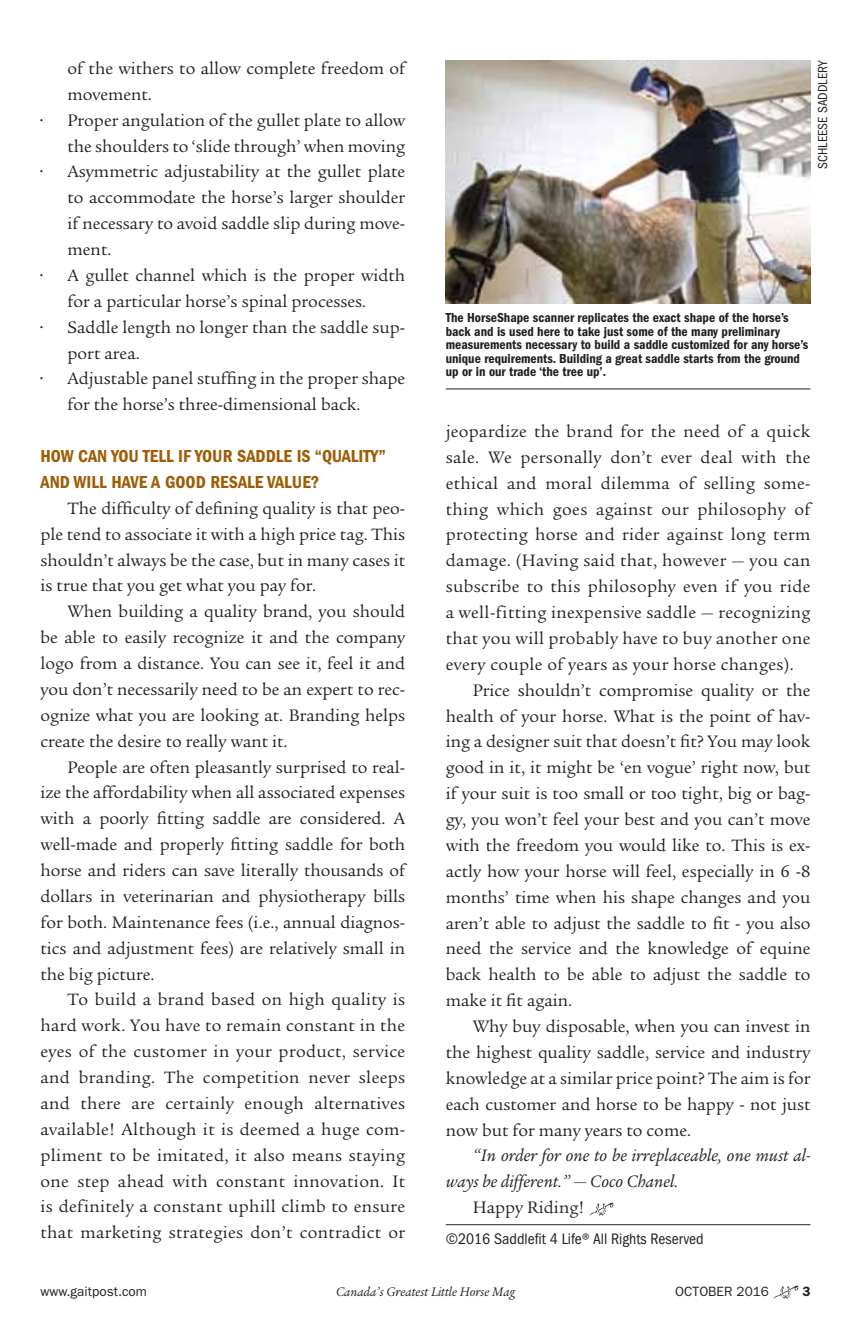
<style>
.page{position:relative;width:851px;height:1337px;background:#fff}
.page>*{position:absolute;margin:0;border:0;box-sizing:border-box;transform-origin:0 0}
.t1{font:18px/25.9px "Legacy Serif";color:#231f20}
.t2{font:18px "Legacy Serif";letter-spacing:.02em;color:#231f20}
.t3{font:italic 18px "Legacy Serif";color:#231f20}
.t4{font:600 condensed 18px "Franklin Gothic";color:#9d5d07}
.t5{font:condensed 15.75px "Franklin Gothic";color:#231f20}
.t6{font:600 condensed 13.5px/13.5px "Franklin Gothic";color:#231f20}
.t7{font:italic 13.5px "Legacy Serif";color:#231f20}
.t8{font:13.5px "Franklin Gothic";color:#231f20}
.t9{font:condensed 13.5px "Franklin Gothic";color:#231f20}
.t10{font:600 13.5px "Franklin Gothic";color:#231f20}
</style>
<div class="page">
<img style="left:774px;top:1285px;width:24px;height:14px">
<hr style="left:446px;top:1224px;width:364px;height:1px;background:#231f20">
<img style="left:589px;top:1202px;width:24px;height:14px">
<img style="left:446px;top:61px;width:364px;height:242px">
<hr style="left:446px;top:388px;width:364px;height:1px;background:#231f20">
<p class="t1" style="left:68px;top:55px;width:339px">of the withers to allow complete freedom of movement.</p>
<p class="t1" style="left:40px;top:107px;width:366px;text-align:right">• Proper angulation of the gullet plate to allow the shoulders to ‘slide through’ when moving</p>
<p class="t1" style="left:68px;top:159px;width:339px;text-align:justify;text-indent:-27px">• Asymmetric adjustability at the gullet plate to accommodate the horse’s larger shoulder if necessary to avoid saddle slip during move&shy;ment.</p>
<p class="t1" style="left:68px;top:262px;width:339px;text-indent:-27px">• A gullet channel which is the proper width for a particular horse’s spinal processes.</p>
<p class="t1" style="left:68px;top:314px;width:339px;text-indent:-27px">• Saddle length no longer than the saddle sup&shy;port area.</p>
<p class="t1" style="left:68px;top:366px;width:339px;text-indent:-27px">• Adjustable panel stuffing in the proper shape for the horse’s three-dimensional back.</p>
<p class="t4" style="left:40px;top:446px;width:347px">How can you tell if your saddle is “quality”</p>
<p class="t4" style="left:40px;top:472px;width:280px">and will have a good resale value?</p>
<p class="t1" style="left:68px;top:495px;width:339px">The difficulty of defining quality is that peo-</p>
<p class="t1" style="left:40px;top:521px;width:366px">ple tend to associate it with a high price tag. This</p>
<p class="t1" style="left:40px;top:547px;width:366px">shouldn’t always be the case, but in many cases it</p>
<p class="t1" style="left:40px;top:573px;width:277px">is true that you get what you pay for.</p>
<p class="t1" style="left:68px;top:599px;width:339px">When building a quality brand, you should</p>
<p class="t1" style="left:40px;top:625px;width:366px">be able to easily recognize it and the company</p>
<p class="t1" style="left:40px;top:650px;width:366px">logo from a distance. You can see it, feel it and</p>
<p class="t1" style="left:40px;top:676px;width:366px">you don’t necessarily need to be an expert to rec-</p>
<p class="t1" style="left:40px;top:702px;width:366px">ognize what you are looking at. Branding helps</p>
<p class="t1" style="left:40px;top:728px;width:248px">create the desire to really want it.</p>
<p class="t1" style="left:68px;top:754px;width:339px">People are often pleasantly surprised to real-</p>
<p class="t1" style="left:40px;top:780px;width:366px">ize the affordability when all associated expenses</p>
<p class="t1" style="left:40px;top:806px;width:366px">with a poorly fitting saddle are considered. A</p>
<p class="t1" style="left:40px;top:831px;width:366px">well-made and properly fitting saddle for both</p>
<p class="t1" style="left:40px;top:857px;width:366px">horse and riders can save literally thousands of</p>
<p class="t1" style="left:40px;top:883px;width:366px">dollars in veterinarian and physiotherapy bills</p>
<p class="t1" style="left:40px;top:909px;width:366px">for both. Maintenance fees (i.e., annual diagnos-</p>
<p class="t1" style="left:40px;top:935px;width:366px">tics and adjustment fees) are relatively small in</p>
<p class="t1" style="left:40px;top:961px;width:116px">the big picture.</p>
<p class="t2" style="left:68px;top:989px;width:339px">To build a brand based on high quality is</p>
<p class="t2" style="left:40px;top:1015px;width:366px">hard work. You have to remain constant in the</p>
<p class="t2" style="left:40px;top:1041px;width:366px">eyes of the customer in your product, service</p>
<p class="t2" style="left:40px;top:1067px;width:366px">and branding. The competition never sleeps</p>
<p class="t2" style="left:40px;top:1093px;width:366px">and there are certainly enough alternatives</p>
<p class="t2" style="left:40px;top:1119px;width:366px">available! Although it is deemed a huge com-</p>
<p class="t2" style="left:40px;top:1144px;width:366px">pliment to be imitated, it also means staying</p>
<p class="t2" style="left:40px;top:1170px;width:366px">one step ahead with constant innovation. It</p>
<p class="t2" style="left:40px;top:1196px;width:366px">is definitely a constant uphill climb to ensure</p>
<p class="t2" style="left:40px;top:1222px;width:366px">that marketing strategies don’t contradict or</p>
<p class="t9" style="left:815px;top:169px;width:110px;rotate:-90deg">schleese saddlery</p>
<p class="t6" style="left:446px;top:311px;width:364px">The HorseShape scanner replicates the exact shape of the horse’s back and is used here to take just some of the many preliminary measurements necessary to build a saddle customized for any horse’s unique requirements. Building a great saddle starts from the ground up or in our trade ‘the tree up’.</p>
<p class="t2" style="left:446px;top:421px;width:366px">jeopardize the brand for the need of a quick</p>
<p class="t2" style="left:446px;top:447px;width:366px">sale. We personally don’t ever deal with the</p>
<p class="t2" style="left:446px;top:473px;width:366px">ethical and moral dilemma of selling some-</p>
<p class="t2" style="left:446px;top:499px;width:366px">thing which goes against our philosophy of</p>
<p class="t2" style="left:446px;top:524px;width:366px">protecting horse and rider against long term</p>
<p class="t2" style="left:446px;top:550px;width:366px">damage. (Having said that, however — you can</p>
<p class="t2" style="left:446px;top:576px;width:366px">subscribe to this philosophy even if you ride</p>
<p class="t2" style="left:446px;top:602px;width:366px">a well-fitting inexpensive saddle — recognizing</p>
<p class="t2" style="left:446px;top:628px;width:366px">that you will probably have to buy another one</p>
<p class="t2" style="left:446px;top:654px;width:349px">every couple of years as your horse changes).</p>
<p class="t1" style="left:473px;top:677px;width:339px">Price shouldn’t compromise quality or the</p>
<p class="t1" style="left:446px;top:703px;width:366px">health of your horse. What is the point of hav-</p>
<p class="t1" style="left:446px;top:729px;width:366px">ing a designer suit that doesn’t fit? You may look</p>
<p class="t1" style="left:446px;top:755px;width:366px">good in it, it might be ‘en vogue’ right now, but</p>
<p class="t1" style="left:446px;top:780px;width:366px">if your suit is too small or too tight, big or bag-</p>
<p class="t1" style="left:446px;top:806px;width:366px">gy, you won’t feel your best and you can’t move</p>
<p class="t1" style="left:446px;top:832px;width:366px">with the freedom you would like to. This is ex-</p>
<p class="t1" style="left:446px;top:858px;width:366px">actly how your horse will feel, especially in 6 -8</p>
<p class="t1" style="left:446px;top:884px;width:366px">months’ time when his shape changes and you</p>
<p class="t1" style="left:446px;top:910px;width:366px">aren’t able to adjust the saddle to fit - you also</p>
<p class="t1" style="left:446px;top:936px;width:366px">need the service and the knowledge of equine</p>
<p class="t1" style="left:446px;top:962px;width:366px">back health to be able to adjust the saddle to</p>
<p class="t1" style="left:446px;top:987px;width:128px">make it fit again.</p>
<p class="t1" style="left:473px;top:1013px;width:339px">Why buy disposable, when you can invest in</p>
<p class="t1" style="left:446px;top:1039px;width:366px">the highest quality saddle, service and industry</p>
<p class="t1" style="left:446px;top:1065px;width:366px">knowledge at a similar price point? The aim is for</p>
<p class="t1" style="left:446px;top:1091px;width:366px">each customer and horse to be happy - not just</p>
<p class="t1" style="left:446px;top:1117px;width:247px">now but for many years to come.</p>
<p class="t3" style="left:473px;top:1145px;width:339px">“In order for one to be irreplaceable, one must al-</p>
<p class="t3" style="left:446px;top:1171px;width:234px">ways be different.” — Coco Chanel.</p>
<p class="t1" style="left:473px;top:1194px;width:113px">Happy Riding!</p>
<p class="t5" style="left:446px;top:1230px;width:259px">©2016 Saddlefit 4 Life® All Rights Reserved</p>
<p class="t8" style="left:40px;top:1284px;width:108px">www.gaitpost.com</p>
<p class="t7" style="left:336px;top:1284px;width:180px">Canada’s Greatest Little Horse Mag</p>
<p class="t8" style="left:675px;top:1284px;width:95px">October 2016</p>
<p class="t10" style="left:802px;top:1283px;width:10px">3</p>
</div>
